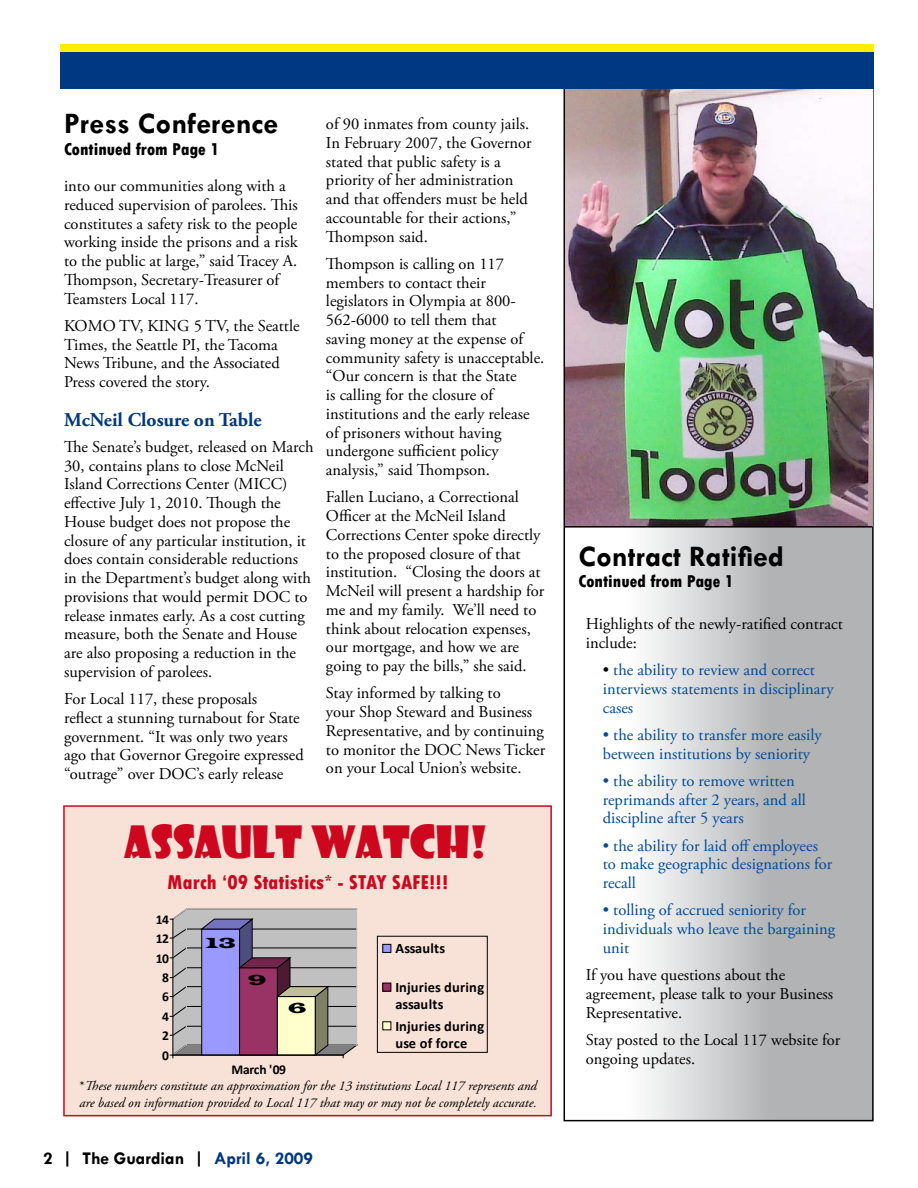
<style>
.page{position:relative;width:918px;height:1188px;background:#fff}
.page>*{position:absolute;margin:0;border:0;box-sizing:border-box;transform-origin:0 0}
.t1{font:43.5px "Showcard Gothic";color:#cd071e}
.t2{font:700 30px "Tw Cen";color:#000}
.t3{font:800 condensed 21px "Tw Cen";color:#cd071e}
.t4{font:700 19.5px "Adobe Garamond Pro";color:#003882}
.t5{font:800 condensed 18px "Tw Cen";color:#000}
.t6{font:700 18px "Tw Cen";color:#000}
.t7{font:16.5px/18.8px "Adobe Garamond Pro";color:#000}
.t8{font:16.5px/18.8px "Adobe Garamond Pro";color:#004a99}
.t9{font:15px "Latin Wide";color:#000}
.t10{font:700 14.4px/17.1px "Calibri";letter-spacing:.02em;color:#000}
.t11{font:italic 13.5px/16.2px "Adobe Garamond Pro";color:#000}
.t12{font:700 13.5px "Calibri";letter-spacing:-.035em;color:#000}
.s1{font-style:normal}
.s2{color:#003882}
.s3{color:#000}
</style>
<div class="page">
<div style="left:63px;top:805px;width:489px;height:311px;background:#f8e1d6;border:2px solid #cd071e"></div>
<svg style="left:647px;top:528px;width:224px;height:590px;background:#c4c5c6"></svg>
<div style="left:60px;top:44px;width:814px;height:11px;background:#ffed00"></div>
<img style="left:565px;top:89px;width:307px;height:437px">
<div style="left:60px;top:52px;width:814px;height:37px;background:#003882"></div>
<svg style="left:170px;top:908px;width:188px;height:150px;background:#a799ac"></svg>
<div style="left:377px;top:936px;width:111px;height:117px;border:1px solid #000"></div>
<div style="left:383px;top:944px;width:8px;height:8px;background:#99f"></div>
<div style="left:382px;top:944px;width:9px;height:9px;border:1px solid #000"></div>
<div style="left:383px;top:983px;width:8px;height:8px;background:#936"></div>
<div style="left:382px;top:983px;width:9px;height:9px;border:1px solid #000"></div>
<div style="left:383px;top:1022px;width:8px;height:8px;background:#ffc"></div>
<hr style="left:565px;top:526px;width:308px;height:2px;background:#000">
<h2 class="t2" style="left:64px;top:105px;width:216px">Press Conference</h2>
<p class="t5" style="left:64px;top:138px;width:157px">Continued from Page 1</p>
<p class="t7" style="left:64px;top:177px;width:235px">into our communities along with a reduced supervision of parolees. This constitutes a safety risk to the people working inside the prisons and a risk to the public at large,” said Tracey A.<br>Thompson, Secretary-Treasurer of Teamsters Local 117.</p>
<p class="t7" style="left:64px;top:317px;width:237px">KOMO TV, KING 5 TV, the Seattle<br>Times, the Seattle PI, the Tacoma<br>News Tribune, and the Associated<br>Press covered the story.</p>
<p class="t4" style="left:64px;top:408px;width:199px">McNeil Closure on Table</p>
<p class="t7" style="left:64px;top:438px;width:251px">The Senate’s budget, released on March 30, contains plans to close McNeil Island Corrections Center (MICC) effective July 1, 2010. Though the House budget does not propose the closure of any particular institution, it does contain considerable reductions in the Department’s budget along with provisions that would permit DOC to release inmates early. As a cost cutting measure, both the Senate and House are also proposing a reduction in the supervision of parolees.</p>
<p class="t7" style="left:64px;top:690px;width:241px">For Local 117, these proposals<br>reflect a stunning turnabout for State government. “It was only two years ago that Governor Gregoire expressed “outrage” over DOC’s early release</p>
<p class="t7" style="left:326px;top:115px;width:207px">of 90 inmates from county jails.<br>In February 2007, the Governor stated that public safety is a priority of her administration and that offenders must be held accountable for their actions,”<br>Thompson said.</p>
<p class="t7" style="left:326px;top:255px;width:220px">Thompson is calling on 117 members to contact their legislators in Olympia at 800-<br>562-6000 to tell them that<br>saving money at the expense of community safety is unacceptable. “Our concern is that the State<br>is calling for the closure of institutions and the early release of prisoners without having undergone sufficient policy analysis,” said Thompson.</p>
<p class="t7" style="left:326px;top:488px;width:220px">Fallen Luciano, a Correctional<br>Officer at the McNeil Island<br>Corrections Center spoke directly to the proposed closure of that institution. “Closing the doors at<br>McNeil will present a hardship for me and my family. We’ll need to think about relocation expenses, our mortgage, and how we are going to pay the bills,” she said.</p>
<p class="t7" style="left:326px;top:684px;width:221px">Stay informed by talking to<br>your Shop Steward and Business<br>Representative, and by continuing to monitor the DOC News Ticker on your Local Union’s website.</p>
<h1 class="t1" style="left:124px;top:813px;width:366px">ASSAULT WATCH!</h1>
<p class="t3" style="left:167px;top:870px;width:283px">March ‘09 Statistics* - STAY SAFE!!!</p>
<p class="t12" style="left:156px;top:911px;width:15px">14</p>
<p class="t12" style="left:156px;top:930px;width:15px">12</p>
<p class="t9" style="left:205px;top:933px;width:32px">13</p>
<p class="t10" style="left:395px;top:939px;width:51px">Assaults</p>
<p class="t10" style="left:395px;top:978px;width:90px">Injuries during assaults</p>
<p class="t10" style="left:395px;top:1017px;width:90px">Injuries during use of force</p>
<p class="t11" style="left:80px;top:1078px;width:459px"><span class="s1">*</span>These numbers constitute an approximation for the 13 institutions Local 117 represents and are based on information provided to Local 117 that may or may not be completely accurate.</p>
<p class="t12" style="left:156px;top:950px;width:15px">10</p>
<p class="t12" style="left:162px;top:970px;width:8px">8</p>
<p class="t9" style="left:248px;top:971px;width:20px">9</p>
<p class="t12" style="left:162px;top:988px;width:8px">6</p>
<p class="t9" style="left:289px;top:999px;width:19px">6</p>
<p class="t12" style="left:162px;top:1008px;width:8px">4</p>
<p class="t12" style="left:162px;top:1027px;width:8px">2</p>
<p class="t12" style="left:162px;top:1047px;width:8px">0</p>
<p class="t12" style="left:231px;top:1061px;width:56px">March '09</p>
<p class="t6" style="left:43px;top:1147px;width:271px">2 | The Guardian | <span class="s2">April 6, 2009</span></p>
<h2 class="t2" style="left:579px;top:538px;width:207px">Contract Ratified</h2>
<p class="t5" style="left:579px;top:571px;width:157px">Continued from Page 1</p>
<p class="t7" style="left:586px;top:615px;width:258px">Highlights of the newly-ratified contract include:</p>
<p class="t8" style="left:603px;top:661px;width:232px"><span class="s3">•</span> the ability to review and correct interviews statements in disciplinary cases</p>
<p class="t8" style="left:603px;top:726px;width:221px">• the ability to transfer more easily between institutions by seniority</p>
<p class="t8" style="left:603px;top:772px;width:205px">• the ability to remove written reprimands after 2 years, and all discipline after 5 years</p>
<p class="t8" style="left:603px;top:837px;width:231px">• the ability for laid off employees to make geographic designations for recall</p>
<p class="t8" style="left:603px;top:901px;width:234px">• tolling of accrued seniority for individuals who leave the bargaining unit</p>
<p class="t7" style="left:586px;top:966px;width:249px">If you have questions about the agreement, please talk to your Business<br>Representative.</p>
<p class="t7" style="left:586px;top:1031px;width:256px">Stay posted to the Local 117 website for ongoing updates.</p>
</div>
